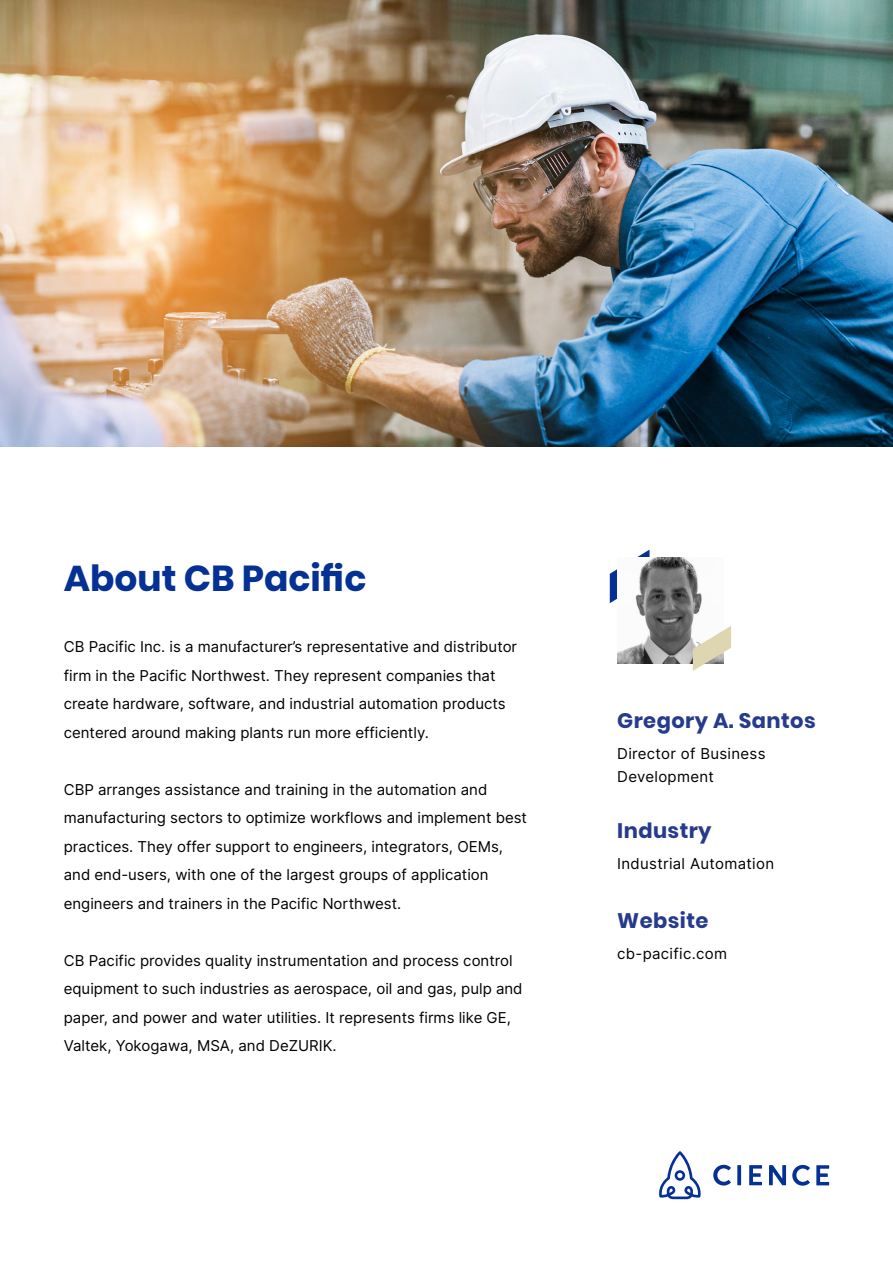
<style>
.page{position:relative;width:893px;height:1263px;background:#fff}
.page>*{position:absolute;margin:0;border:0;box-sizing:border-box;transform-origin:0 0}
.t1{font:700 36px "Poppins";color:#053094}
.t2{font:700 21px "Poppins";letter-spacing:.02em;color:#263b8c}
.t3{font:15px/28.5px "Inter";color:#000}
.t4{font:15px/22.5px "Inter";letter-spacing:.02em;color:#000}
</style>
<div class="page">
<img style="left:0;top:0;width:893px;height:446px">
<svg style="left:713px;top:1165px;width:18px;height:20px"></svg>
<svg style="left:737px;top:1165px;width:4px;height:20px"></svg>
<svg style="left:749px;top:1165px;width:13px;height:20px"></svg>
<svg style="left:792px;top:1165px;width:18px;height:21px"></svg>
<svg style="left:816px;top:1165px;width:13px;height:20px"></svg>
<svg style="left:769px;top:1165px;width:17px;height:20px"></svg>
<svg style="left:659px;top:1151px;width:42px;height:48px"></svg>
<svg style="left:610px;top:550px;width:39px;height:53px"></svg>
<img style="left:617px;top:557px;width:85px;height:106px">
<svg style="left:693px;top:626px;width:38px;height:45px"></svg>
<h1 class="t1" style="left:64px;top:557px;width:304px">About CB Pacific</h1>
<p class="t3" style="left:64px;top:632px;width:455px">CB Pacific Inc. is a manufacturer’s representative and distributor firm in the Pacific Northwest. They represent companies that create hardware, software, and industrial automation products centered around making plants run more efficiently.</p>
<p class="t3" style="left:64px;top:775px;width:465px">CBP arranges assistance and training in the automation and manufacturing sectors to optimize workflows and implement best practices. They offer support to engineers, integrators, OEMs, and end-users, with one of the largest groups of application engineers and trainers in the Pacific Northwest.</p>
<p class="t3" style="left:64px;top:946px;width:460px">CB Pacific provides quality instrumentation and process control equipment to such industries as aerospace, oil and gas, pulp and paper, and power and water utilities. It represents firms like GE, Valtek, Yokogawa, MSA, and DeZURIK.</p>
<h2 class="t2" style="left:617px;top:708px;width:200px">Gregory A. Santos</h2>
<p class="t4" style="left:617px;top:742px;width:150px">Director of Business<br>Development</p>
<h2 class="t2" style="left:617px;top:819px;width:96px">Industry</h2>
<p class="t4" style="left:617px;top:852px;width:158px">Industrial Automation</p>
<h2 class="t2" style="left:617px;top:909px;width:93px">Website</h2>
<p class="t4" style="left:617px;top:942px;width:111px">cb-pacific.com</p>
</div>
